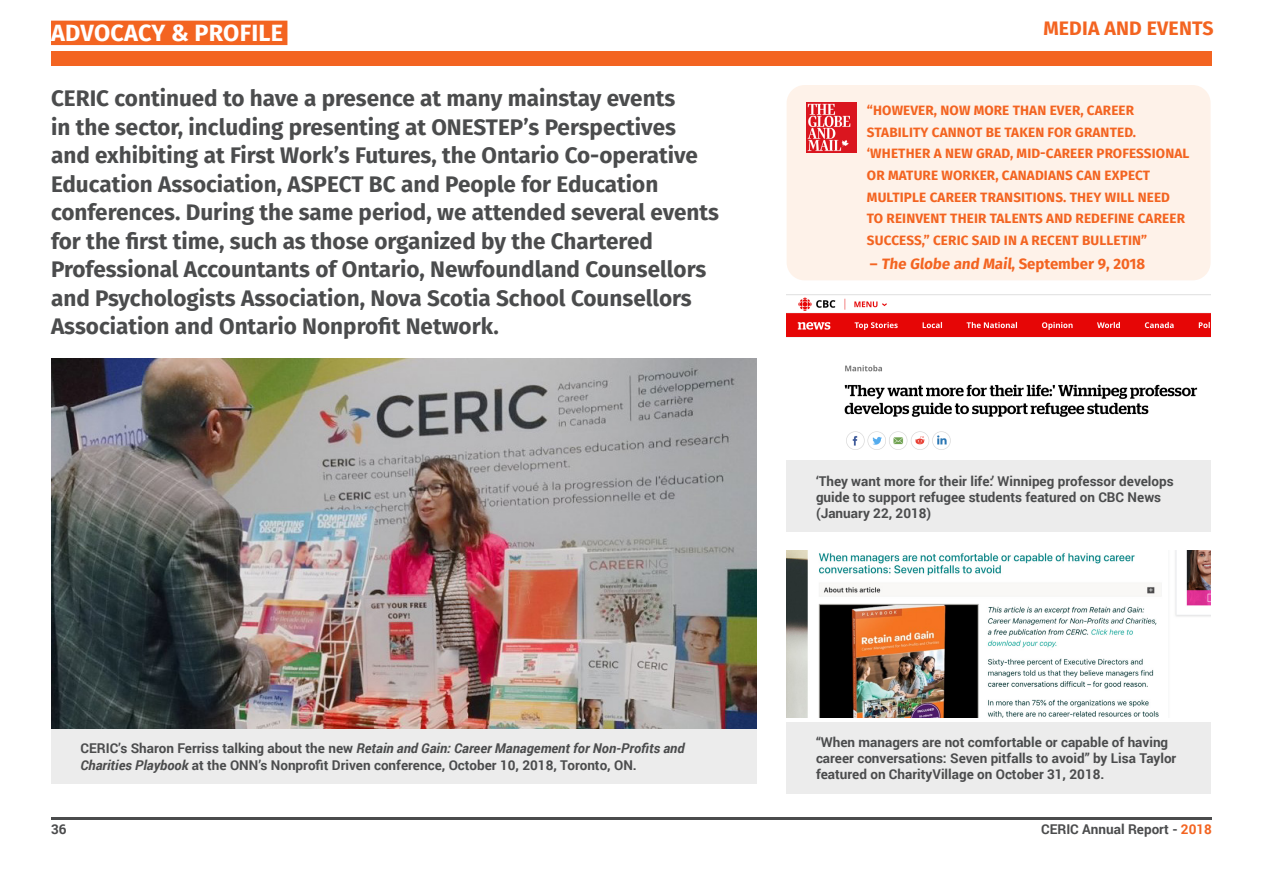
<style>
.page{position:relative;width:1263px;height:893px;background:#fff}
.page>*{position:absolute;margin:0;border:0;box-sizing:border-box;transform-origin:0 0}
.Big_Heading{font:700 23.4px "Fira Sans";letter-spacing:.01em;color:#fff}
.Font_size-12{font:700 22.5px/28.5px "Fira Sans";color:#4b4c4d}
.Descreption{font:700 19.5px "Fira Sans";letter-spacing:.01em;color:#f36421}
.Body_Text{font:700 15px "Fira Sans";color:#f36421}
.Text_Size-9{font:700 13.5px/16.2px "Roboto";color:#4b4c4d}
.Big_Title{font:700 13.5px/21.6px "Fira Sans";letter-spacing:.01em;color:#f36421}
.s1{font-style:italic}
.s2{color:#f36421}
</style>
<div class="page">
<div style="left:51px;top:51px;width:1161px;height:14px;background:#f36421"></div>
<hr style="left:51px;top:818px;width:1161px;height:2px;background:#4b4c4d">
<div style="left:51px;top:21px;width:236px;height:24px;background:#f36421"></div>
<div style="left:787px;top:85px;width:423px;height:195px;background:#fef2e9;border-radius:18px"></div>
<img style="left:51px;top:358px;width:705px;height:372px">
<div style="left:51px;top:730px;width:705px;height:54px;background:#ececec"></div>
<img style="left:787px;top:297px;width:423px;height:164px">
<div style="left:787px;top:461px;width:423px;height:71px;background:#ececec"></div>
<img style="left:787px;top:551px;width:423px;height:166px">
<div style="left:787px;top:722px;width:423px;height:71px;background:#ececec"></div>
<img style="left:806px;top:102px;width:50px;height:50px">
<p class="Big_Heading" style="left:51px;top:13px;width:233px">ADVOCACY &amp; PROFILE</p>
<p class="Descreption" style="left:1043px;top:12px;width:172px">MEDIA AND EVENTS</p>
<p class="Font_size-12" style="left:51px;top:82px;width:669px">CERIC continued to have a presence at many mainstay events<br>in the sector, including presenting at ONESTEP’s Perspectives and exhibiting at First Work’s Futures, the Ontario Co-operative Education Association, ASPECT BC and People for Education conferences. During the same period, we attended several events for the first time, such as those organized by the Chartered Professional Accountants of Ontario, Newfoundland Counsellors and Psychologists Association, Nova Scotia School Counsellors Association and Ontario Nonprofit Network.</p>
<p class="Text_Size-9" style="left:80px;top:740px;width:606px">CERIC’s Sharon Ferriss talking about the new <span class="s1">Retain and Gain: Career Management for Non-Profits and<br>Charities Playbook</span> at the ONN’s Nonprofit Driven conference, October 10, 2018, Toronto, ON.</p>
<p class="Big_Title" style="left:867px;top:98px;width:324px">“HOWEVER, NOW MORE THAN EVER, CAREER STABILITY CANNOT BE TAKEN FOR GRANTED. ‘WHETHER A NEW GRAD, MID-CAREER PROFESSIONAL OR MATURE WORKER, CANADIANS CAN EXPECT MULTIPLE CAREER TRANSITIONS. THEY WILL NEED TO REINVENT THEIR TALENTS AND REDEFINE CAREER SUCCESS,” CERIC SAID IN A RECENT BULLETIN”</p>
<p class="Body_Text" style="left:870px;top:251px;width:277px">– The Globe and Mail, September 9, 2018</p>
<p class="Text_Size-9" style="left:816px;top:472px;width:359px">‘They want more for their life:’ Winnipeg professor develops guide to support refugee students featured on CBC News (January 22, 2018)</p>
<p class="Text_Size-9" style="left:816px;top:733px;width:362px">“When managers are not comfortable or capable of having career conversations: Seven pitfalls to avoid” by Lisa Taylor featured on CharityVillage on October 31, 2018.</p>
<p class="Text_Size-9" style="left:51px;top:820px;width:17px">36</p>
<p class="Text_Size-9" style="left:1041px;top:820px;width:172px">CERIC Annual Report - <span class="s2">2018</span></p>
</div>
